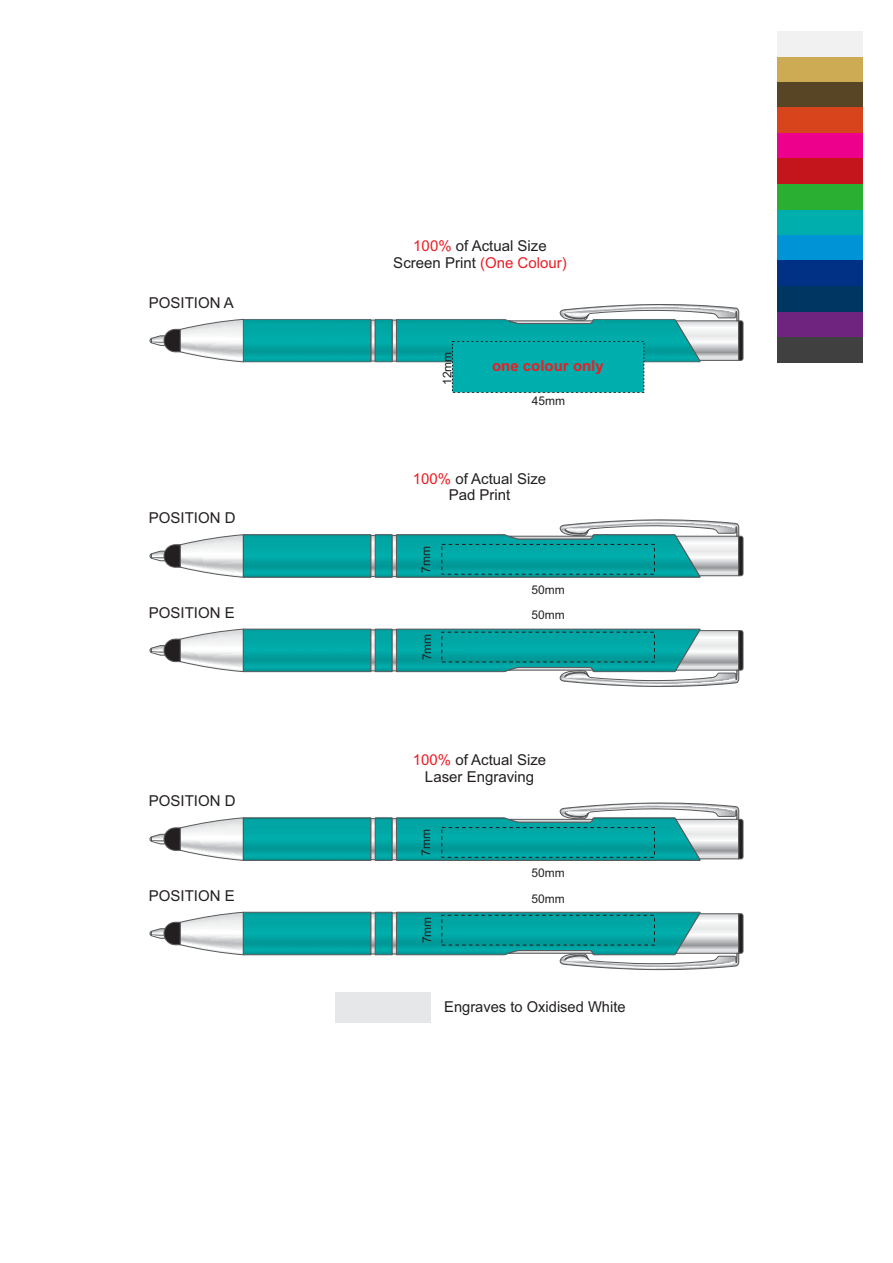
<style>
.page{position:relative;width:893px;height:1263px;background:#fff}
.page>*{position:absolute;margin:0;border:0;box-sizing:border-box;transform-origin:0 0}
.t1{font:15px/16.8px "Arial";color:#231f20;text-align:center}
.t2{font:700 15px "Arial";color:#ed1c24}
.t3{font:12px "Arial";color:#231f20}
.s1{color:#ed1c24}
</style>
<div class="page">
<div style="left:777px;top:57px;width:85px;height:25px;background:#cdab54"></div>
<div style="left:777px;top:82px;width:85px;height:26px;background:#574526"></div>
<div style="left:777px;top:108px;width:85px;height:25px;background:#d8441c"></div>
<div style="left:777px;top:210px;width:85px;height:25px;background:#00afad"></div>
<div style="left:777px;top:184px;width:85px;height:26px;background:#2baf32"></div>
<div style="left:777px;top:133px;width:85px;height:26px;background:#ec008c"></div>
<div style="left:777px;top:159px;width:85px;height:25px;background:#c4151c"></div>
<div style="left:777px;top:235px;width:85px;height:26px;background:#0094d6"></div>
<div style="left:777px;top:261px;width:85px;height:25px;background:#003184"></div>
<div style="left:777px;top:312px;width:85px;height:25px;background:#6f2580"></div>
<div style="left:777px;top:286px;width:85px;height:26px;background:#003762"></div>
<div style="left:777px;top:31px;width:85px;height:26px;background:#f1f1f2"></div>
<div style="left:777px;top:337px;width:85px;height:26px;background:#404041"></div>
<svg style="left:149px;top:519px;width:595px;height:59px"></svg>
<svg style="left:149px;top:628px;width:595px;height:59px"></svg>
<div style="left:442px;top:632px;width:213px;height:30px;border:1px dashed #231f20"></div>
<svg style="left:149px;top:304px;width:595px;height:87px"></svg>
<div style="left:335px;top:992px;width:96px;height:30px;background:#e6e7e8"></div>
<svg style="left:149px;top:802px;width:595px;height:59px"></svg>
<svg style="left:149px;top:911px;width:595px;height:60px"></svg>
<p class="t1" style="left:149px;top:296px;width:87px">POSITION A</p>
<p class="t1" style="left:149px;top:510px;width:88px">POSITION D</p>
<p class="t1" style="left:149px;top:605px;width:87px">POSITION E</p>
<p class="t1" style="left:149px;top:794px;width:88px">POSITION D</p>
<p class="t1" style="left:149px;top:889px;width:87px">POSITION E</p>
<p class="t1" style="left:393px;top:239px;width:175px"><span class="s1">100%</span> of Actual Size<br>Screen Print <span class="s1">(One Colour)</span></p>
<p class="t3" style="left:443px;top:385px;width:35px;rotate:-90deg">12mm</p>
<p class="t2" style="left:492px;top:360px;width:113px">one colour only</p>
<p class="t3" style="left:532px;top:396px;width:35px">45mm</p>
<p class="t1" style="left:413px;top:471px;width:135px"><span class="s1">100%</span> of Actual Size<br>Pad Print</p>
<p class="t3" style="left:421px;top:572px;width:28px;rotate:-90deg">7mm</p>
<p class="t3" style="left:422px;top:660px;width:28px;rotate:-90deg">7mm</p>
<p class="t3" style="left:532px;top:585px;width:35px">50mm</p>
<p class="t3" style="left:532px;top:611px;width:35px">50mm</p>
<p class="t1" style="left:413px;top:753px;width:135px"><span class="s1">100%</span> of Actual Size<br>Laser Engraving</p>
<p class="t3" style="left:421px;top:856px;width:28px;rotate:-90deg">7mm</p>
<p class="t3" style="left:422px;top:943px;width:28px;rotate:-90deg">7mm</p>
<p class="t3" style="left:532px;top:868px;width:35px">50mm</p>
<p class="t3" style="left:532px;top:894px;width:35px">50mm</p>
<p class="t1" style="left:444px;top:999px;width:183px">Engraves to Oxidised White</p>
</div>
